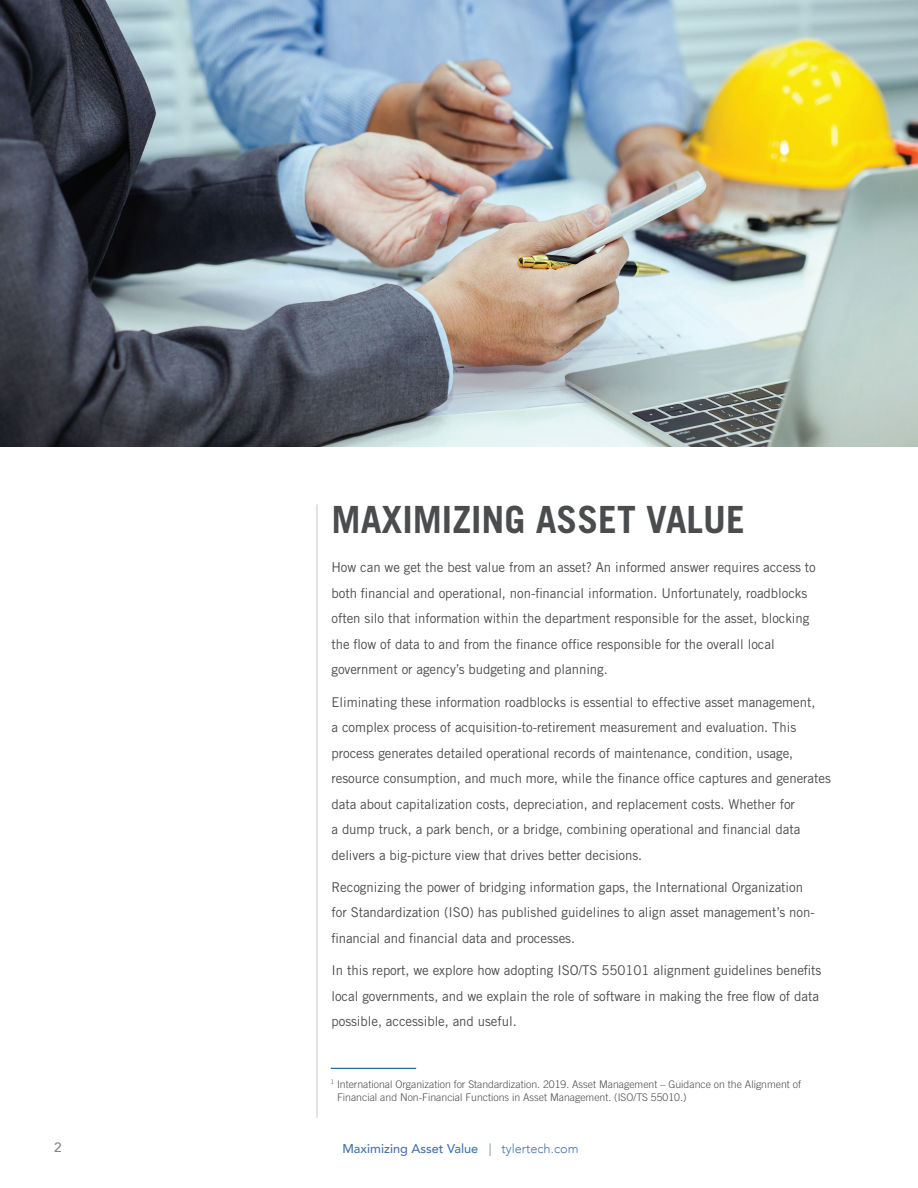
<style>
.page{position:relative;width:918px;height:1188px;background:#fff}
.page>*{position:absolute;margin:0;border:0;box-sizing:border-box;transform-origin:0 0}
.H1{font:700 37.5px "Trade Gothic";color:#4b4c4d}
.Body_text{font:13.5px/25.5px "Trade Gothic";letter-spacing:-.005em;color:#4b4c4d}
.t1{font:500 13.5px "Avenir";color:#808285}
.t2{font:500 12.75px "Avenir";color:#4774aa}
.footnote{font:300 10.5px/13.5px "Trade Gothic";color:#4b4c4d}
.s1{font-weight:300}
</style>
<div class="page">
<img style="left:0;top:0;width:918px;height:446px">
<hr style="left:331px;top:1068px;width:85px;height:1px;background:#125a96">
<hr style="left:317px;top:504px;width:1px;height:614px;background:#c7c8ca">
<p class="H1" style="left:332px;top:497px;width:415px">MAXIMIZING ASSET VALUE</p>
<p class="Body_text" style="left:332px;top:555px;width:486px">How can we get the best value from an asset? An informed answer requires access to both financial and operational, non-financial information. Unfortunately, roadblocks often silo that information within the department responsible for the asset, blocking the flow of data to and from the finance office responsible for the overall local government or agency’s budgeting and planning.</p>
<p class="Body_text" style="left:332px;top:689px;width:501px">Eliminating these information roadblocks is essential to effective asset management,<br>a complex process of acquisition-to-retirement measurement and evaluation. This process generates detailed operational records of maintenance, condition, usage, resource consumption, and much more, while the finance office captures and generates data about capitalization costs, depreciation, and replacement costs. Whether for<br>a dump truck, a park bench, or a bridge, combining operational and financial data delivers a big-picture view that drives better decisions.</p>
<p class="Body_text" style="left:332px;top:874px;width:485px">Recognizing the power of bridging information gaps, the International Organization for Standardization (ISO) has published guidelines to align asset management’s non&shy;financial and financial data and processes.</p>
<p class="Body_text" style="left:332px;top:957px;width:491px">In this report, we explore how adopting ISO/TS 550101 alignment guidelines benefits local governments, and we explain the role of software in making the free flow of data possible, accessible, and useful.</p>
<p class="footnote" style="left:337px;top:1077px;width:465px;text-indent:-6px"><sup>1</sup> International Organization for Standardization. 2019. Asset Management – Guidance on the Alignment of<br>Financial and Non-Financial Functions in Asset Management. (ISO/TS 55010.)</p>
<p class="t1" style="left:54px;top:1136px;width:9px">2</p>
<p class="t2" style="left:342px;top:1137px;width:238px">Maximizing Asset Value <span class="s1">| tylertech.com</span></p>
</div>
